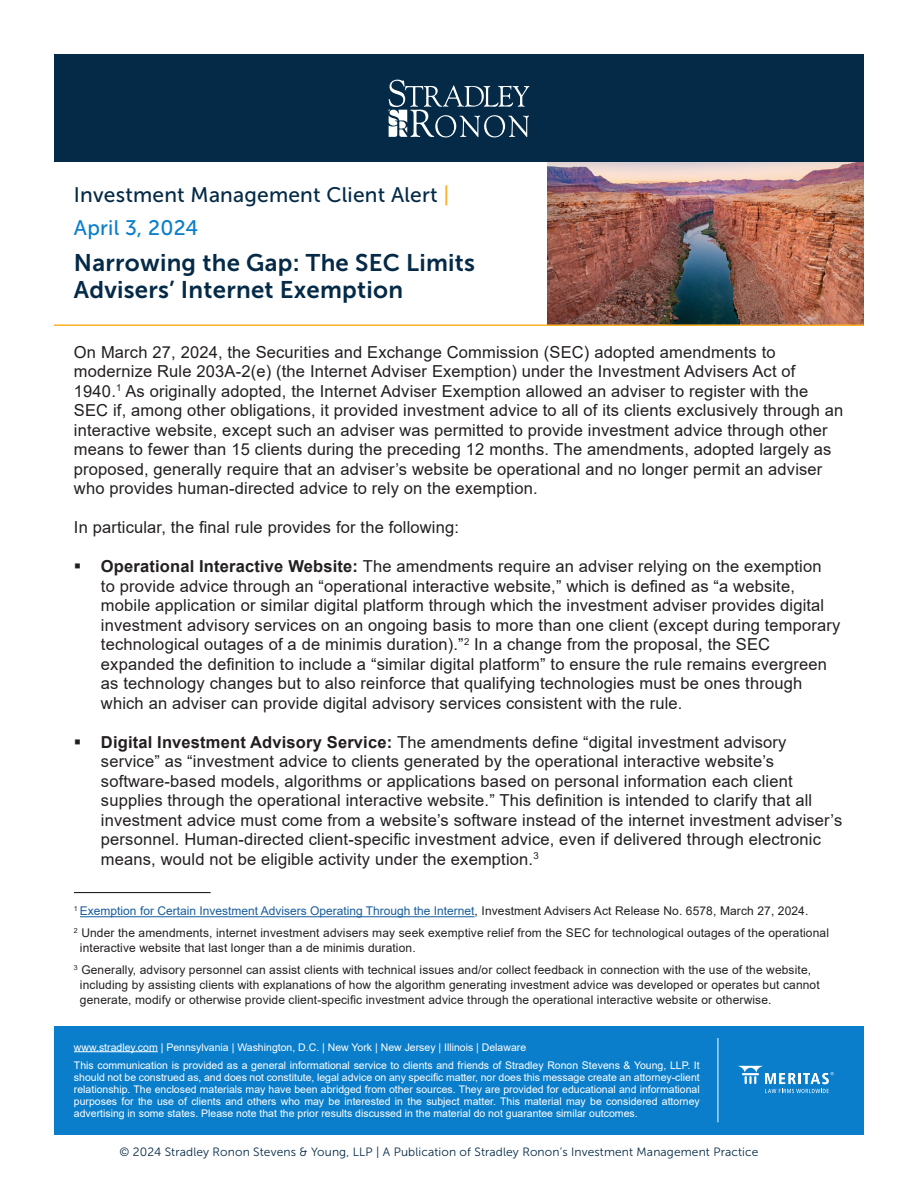
<style>
.page{position:relative;width:918px;height:1188px;background:#fff}
.page>*{position:absolute;margin:0;border:0;box-sizing:border-box;transform-origin:0 0}
.t1{font:24px/27px "Museo Sans 700";letter-spacing:.01em;color:#042a47}
.t2{font:21px "Museo Sans 500";letter-spacing:.01em;color:#042a47}
.t3{font:21px "Museo Sans 500";letter-spacing:.01em;color:#0a7eca}
.Body_Text{font:16.5px/19.5px "Arial";letter-spacing:.01em;color:#231f20}
.Footnote{font:12px/15px "Arial";letter-spacing:.01em;color:#231f20}
.Footnote-2{font:12px "Arial";color:#175d9e}
.t4{font:12px "Museo Sans 300";letter-spacing:.01em;color:#042a47}
.t5{font:10.5px/12px "Arial";color:#fff;text-align:justify}
.s1{color:#feb127}
.s2{font-weight:700}
.s3{color:#231f20}
</style>
<div class="page">
<div style="left:54px;top:54px;width:810px;height:108px;background:#042a47"></div>
<svg style="left:389px;top:80px;width:140px;height:57px"></svg>
<div style="left:54px;top:1026px;width:810px;height:108px;background:#0a7eca"></div>
<hr style="left:74px;top:1051px;width:84px;height:1px;background:#fff">
<svg style="left:738px;top:1066px;width:96px;height:27px"></svg>
<hr style="left:718px;top:1038px;width:1px;height:84px;background:#fff">
<img style="left:548px;top:162px;width:316px;height:162px">
<hr style="left:80px;top:916px;width:395px;height:1px;background:#175d9e">
<hr style="left:74px;top:892px;width:137px;height:1px;background:#231f20">
<hr style="left:54px;top:324px;width:810px;height:2px;background:#feb127">
<p class="t2" style="left:74px;top:183px;width:377px">Investment Management Client Alert <span class="s1">|</span></p>
<p class="t3" style="left:74px;top:216px;width:126px">April 3, 2024</p>
<p class="t1" style="left:74px;top:249px;width:402px">Narrowing the Gap: The SEC Limits<br>Advisers’ Internet Exemption</p>
<p class="Body_Text" style="left:74px;top:342px;width:771px">On March 27, 2024, the Securities and Exchange Commission (SEC) adopted amendments to modernize Rule 203A-2(e) (the Internet Adviser Exemption) under the Investment Advisers Act of 1940.<sup>1</sup> As originally adopted, the Internet Adviser Exemption allowed an adviser to register with the SEC if, among other obligations, it provided investment advice to all of its clients exclusively through an interactive website, except such an adviser was permitted to provide investment advice through other means to fewer than 15 clients during the preceding 12 months. The amendments, adopted largely as proposed, generally require that an adviser’s website be operational and no longer permit an adviser who provides human-directed advice to rely on the exemption.</p>
<p class="Body_Text" style="left:74px;top:517px;width:387px">In particular, the final rule provides for the following:</p>
<p class="Body_Text" style="left:101px;top:556px;width:741px"><span class="s2">Operational Interactive Website:</span> The amendments require an adviser relying on the exemption<br>to provide advice through an “operational interactive website,” which is defined as “a website, mobile application or similar digital platform through which the investment adviser provides digital investment advisory services on an ongoing basis to more than one client (except during temporary technological outages of a de minimis duration).”<sup>2</sup> In a change from the proposal, the SEC expanded the definition to include a “similar digital platform” to ensure the rule remains evergreen as technology changes but to also reinforce that qualifying technologies must be ones through which an adviser can provide digital advisory services consistent with the rule.</p>
<p class="Body_Text" style="left:101px;top:732px;width:743px"><span class="s2">Digital Investment Advisory Service:</span> The amendments define “digital investment advisory service” as “investment advice to clients generated by the operational interactive website’s software-based models, algorithms or applications based on personal information each client supplies through the operational interactive website.” This definition is intended to clarify that all investment advice must come from a website’s software instead of the internet investment adviser’s personnel. Human-directed client-specific investment advice, even if delivered through electronic means, would not be eligible activity under the exemption.<sup>3</sup></p>
<p class="Footnote-2" style="left:74px;top:903px;width:736px"><sup>1</sup> Exemption for Certain Investment Advisers Operating Through the Internet<span class="s3">, Investment Advisers Act Release No. 6578, March 27, 2024.</span></p>
<p class="Footnote" style="left:80px;top:925px;width:751px;text-indent:-6px"><sup>2</sup> Under the amendments, internet investment advisers may seek exemptive relief from the SEC for technological outages of the operational interactive website that last longer than a de minimis duration.</p>
<p class="Footnote" style="left:80px;top:962px;width:741px;text-indent:-6px"><sup>3</sup> Generally, advisory personnel can assist clients with technical issues and/or collect feedback in connection with the use of the website, including by assisting clients with explanations of how the algorithm generating investment advice was developed or operates but cannot generate, modify or otherwise provide client-specific investment advice through the operational interactive website or otherwise.</p>
<p class="t5" style="left:74px;top:1041px;width:454px">www.stradley.com | Pennsylvania | Washington, D.C. | New York | New Jersey | Illinois | Delaware</p>
<p class="t5" style="left:74px;top:1060px;width:627px">This communication is provided as a general informational service to clients and friends of Stradley Ronon Stevens &amp; Young, LLP. It should not be construed as, and does not constitute, legal advice on any specific matter, nor does this message create an attorney-client relationship. The enclosed materials may have been abridged from other sources. They are provided for educational and informational purposes for the use of clients and others who may be interested in the subject matter. This material may be considered attorney advertising in some states. Please note that the prior results discussed in the material do not guarantee similar outcomes.</p>
<p class="t4" style="left:120px;top:1145px;width:641px">© 2024 Stradley Ronon Stevens &amp; Young, LLP | A Publication of Stradley Ronon’s Investment Management Practice</p>
</div>
